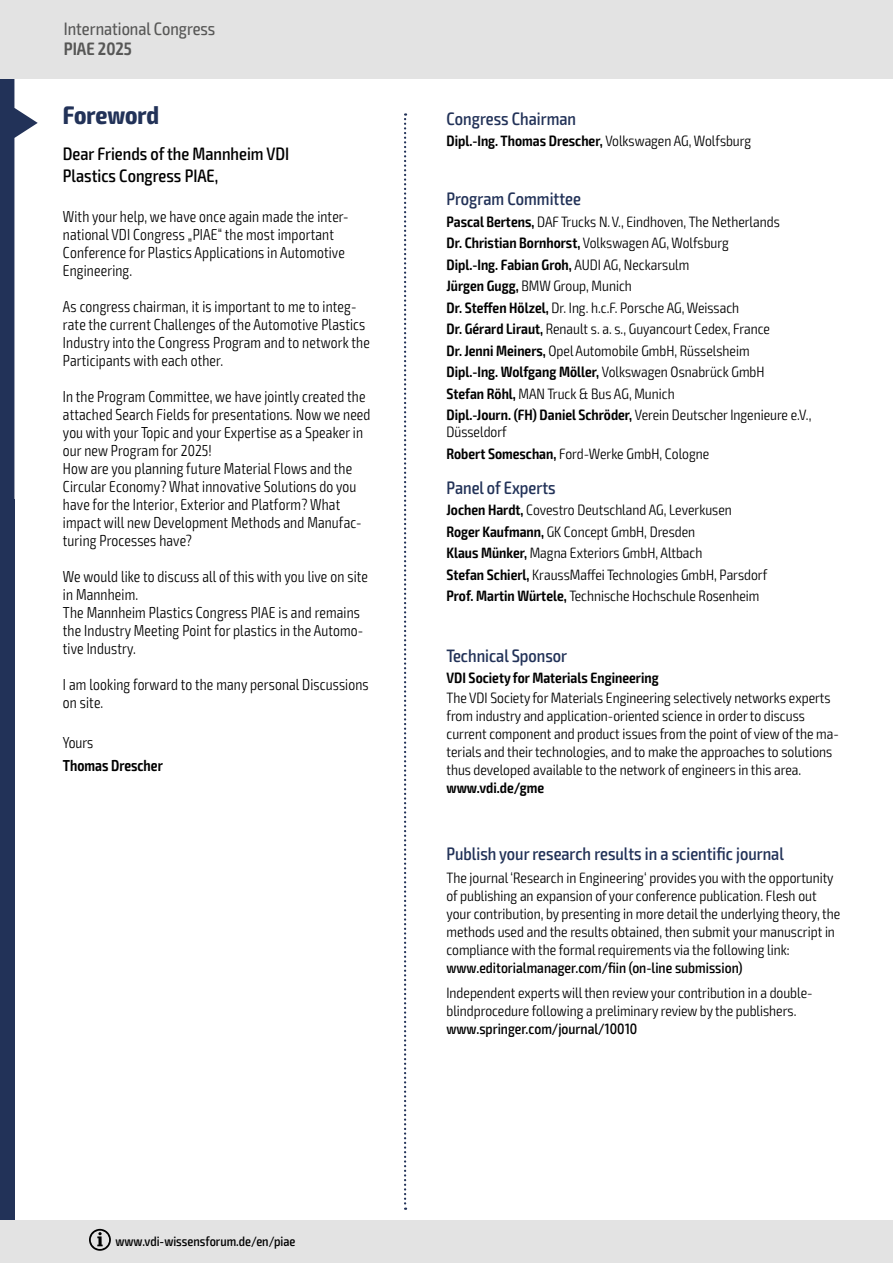
<style>
.page{position:relative;width:893px;height:1263px;background:#fff}
.page>*{position:absolute;margin:0;border:0;box-sizing:border-box;transform-origin:0 0}
.t1{font:700 condensed 25.5px "Exo 2";letter-spacing:-.005em;color:#223258}
.t2{font:500 condensed 18px "Exo 2";color:#223258}
.t3{font:500 condensed 18px/21.6px "Exo 2";color:#000}
.t4{font:condensed 18px "Exo 2";color:#575756}
.t5{font:600 condensed 18px "Exo 2";color:#575756}
.t6{font:300 condensed 15.9px/18px "Exo 2";letter-spacing:.01em;color:#000;scale:.94 1}
.t7{font:600 condensed 15.9px "Exo 2";color:#000;scale:.94 1}
.t8{font:300 condensed 15px/21.5px "Exo 2";color:#000}
.t9{font:600 condensed 15px "Exo 2";color:#000}
.t10{font:500 condensed 15px "Exo 2";color:#000}
.t11{font:500 condensed 13.5px "Exo 2";color:#000}
.s1{font-weight:300}
.s2{font-weight:600}
</style>
<div class="page">
<svg style="left:0;top:79px;width:38px;height:431px"></svg>
<div style="left:0;top:500px;width:14px;height:763px;background:#223258"></div>
<div style="left:0;top:0;width:893px;height:79px;background:#e3e3e3"></div>
<div style="left:0;top:1220px;width:893px;height:43px;background:#e3e3e3"></div>
<svg style="left:89px;top:1229px;width:22px;height:22px"></svg>
<svg style="left:404px;top:113px;width:2px;height:1097px"></svg>
<p class="t4" style="left:64px;top:18px;width:153px">International Congress</p>
<p class="t5" style="left:64px;top:38px;width:70px">PIAE 2025</p>
<h1 class="t1" style="left:63px;top:100px;width:98px">Foreword</h1>
<p class="t3" style="left:63px;top:143px;width:228px">Dear Friends of the Mannheim VDI<br>Plastics Congress PIAE,</p>
<p class="t6" style="left:63px;top:208px;width:305px">With your help, we have once again made the inter&shy;national VDI Congress „PIAE“ the most important Conference for Plastics Applications in Automotive Engineering.</p>
<p class="t6" style="left:63px;top:298px;width:328px">As congress chairman, it is important to me to integ&shy;rate the current Challenges of the Automotive Plastics Industry into the Congress Program and to network the Participants with each other.</p>
<p class="t6" style="left:63px;top:388px;width:329px">In the Program Committee, we have jointly created the attached Search Fields for presentations. Nowwe need you with your Topic and your Expertise as a Speaker in our new Program for 2025!<br>How are you planning future Material Flows and the Circular Economy? What innovative Solutions do you have for the Interior, Exterior and Platform? What impact will new Development Methods and Manufac&shy;turing Processes have?</p>
<p class="t6" style="left:63px;top:568px;width:326px">We would like to discuss all of this with you live on site in Mannheim.<br>The Mannheim Plastics Congress PIAE is and remains the Industry Meeting Point for plastics in the Automo&shy;tive Industry.</p>
<p class="t6" style="left:63px;top:676px;width:327px">I am looking forward to the many personal Discussions on site.</p>
<p class="t6" style="left:63px;top:734px;width:34px">Yours</p>
<p class="t7" style="left:63px;top:755px;width:108px">Thomas Drescher</p>
<p class="t2" style="left:446px;top:108px;width:131px">Congress Chairman</p>
<p class="t9" style="left:446px;top:132px;width:306px">Dipl.-Ing. Thomas Drescher, <span class="s1">Volkswagen AG, Wolfsburg</span></p>
<p class="t2" style="left:446px;top:188px;width:136px">Program Committee</p>
<p class="t8" style="left:446px;top:211px;width:366px"><span class="s2">Pascal Bertens,</span> DAF Trucks N.V., Eindhoven, The Netherlands<br><span class="s2">Dr. Christian Bornhorst,</span> Volkswagen AG, Wolfsburg<br><span class="s2">Dipl.-Ing. Fabian Groh,</span> AUDI AG, Neckarsulm<br><span class="s2">Jürgen Gugg,</span> BMW Group, Munich<br><span class="s2">Dr. Steffen Hölzel,</span> Dr. Ing. h.c.F. Porsche AG, Weissach<br><span class="s2">Dr. Gérard Liraut,</span> Renault s. a. s., Guyancourt Cedex, France<br><span class="s2">Dr. Jenni Meiners,</span> Opel Automobile GmbH, Rüsselsheim<br><span class="s2">Dipl.-Ing. Wolfgang Möller,</span> Volkswagen Osnabrück GmbH<br><span class="s2">Stefan Röhl,</span> MAN Truck &amp; Bus AG, Munich<br><span class="s2">Dipl.-Journ. (FH) Daniel Schröder,</span> Verein Deutscher Ingenieure e.V.,</p>
<p class="t8" style="left:446px;top:422px;width:264px">Düsseldorf<br><span class="s2">Robert Someschan,</span> Ford-Werke GmbH, Cologne</p>
<p class="t2" style="left:446px;top:477px;width:111px">Panel of Experts</p>
<p class="t8" style="left:446px;top:500px;width:322px"><span class="s2">Jochen Hardt,</span> Covestro Deutschland AG, Leverkusen <span class="s2">Roger Kaufmann,</span> GK Concept GmbH, Dresden<br><span class="s2">Klaus Münker,</span> Magna Exteriors GmbH, Altbach<br><span class="s2">Stefan Schierl,</span> KraussMaffei Technologies GmbH, Parsdorf <span class="s2">Prof. Martin Würtele,</span> Technische Hochschule Rosenheim</p>
<p class="t2" style="left:446px;top:645px;width:122px">Technical Sponsor</p>
<p class="t9" style="left:446px;top:669px;width:214px">VDI Society for Materials Engineering</p>
<p class="t8" style="left:446px;top:689px;width:394px;line-height:18px">The VDI Society for Materials Engineering selectively networks experts from industry and application-oriented science in order to discuss current component and product issues from the point of view of the ma&shy;terials and their technologies, and to make the approaches to solutions thus developed available to the network of engineers in this area.</p>
<p class="t9" style="left:446px;top:779px;width:99px">www.vdi.de/gme</p>
<p class="t2" style="left:446px;top:843px;width:339px">Publish your research results in a scientific journal</p>
<p class="t8" style="left:446px;top:869px;width:395px;line-height:18px">The journal ‘Research in Engineering‘ provides you with the opportunity of publishing an expansion of your conference publication. Flesh out your contribution, by presenting in more detail the underlying theory, the methods used and the results obtained, then submit your manuscript in compliance with the formal requirements via the following link:</p>
<p class="t10" style="left:446px;top:959px;width:298px">www.editorialmanager.com/fiin (on-line submission)</p>
<p class="t8" style="left:446px;top:983px;width:368px;line-height:18px">Independent experts will then review your contribution in a double&shy;blindprocedure following a preliminary review by the publishers.</p>
<p class="t10" style="left:446px;top:1019px;width:192px">www.springer.com/journal/10010</p>
<p class="t11" style="left:115px;top:1233px;width:181px">www.vdi-wissensforum.de/en/piae</p>
</div>
